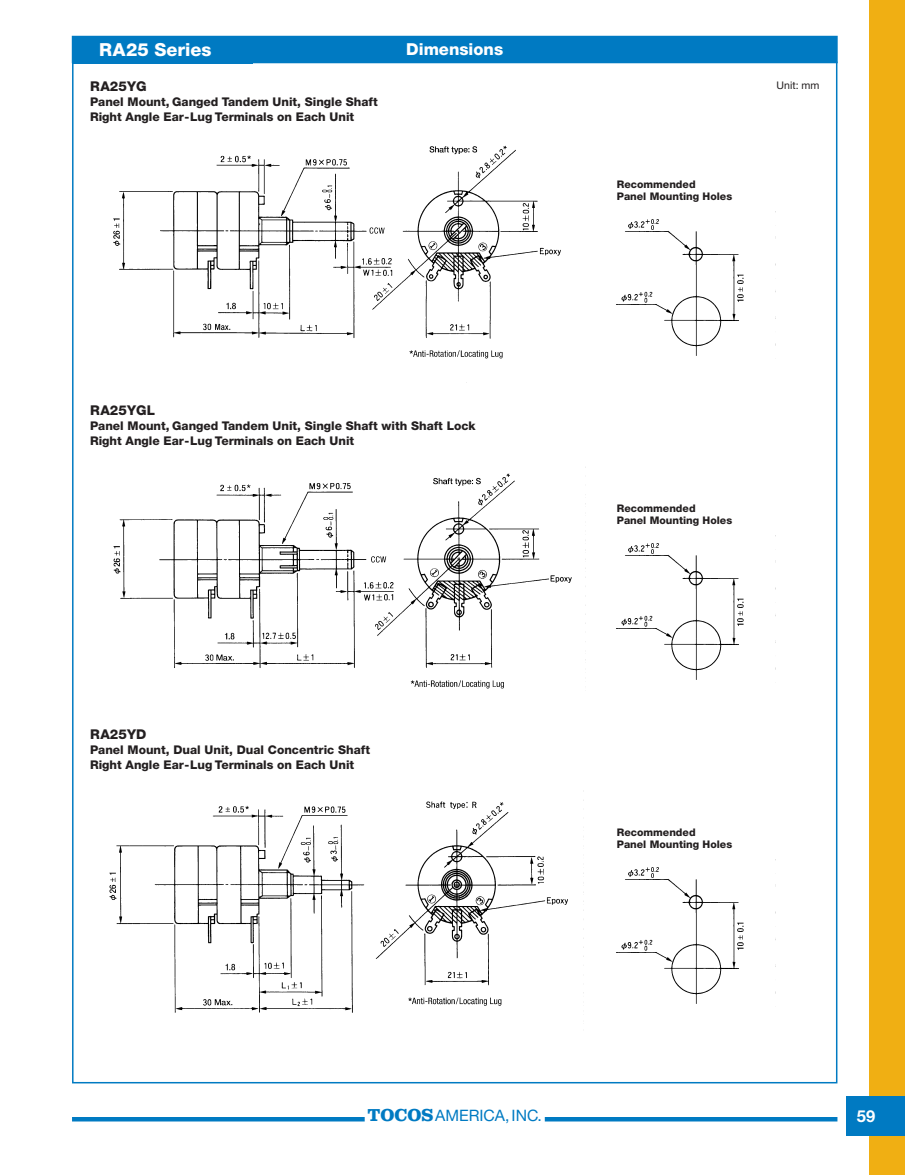
<style>
.page{position:relative;width:905px;height:1175px;background:#fff}
.page>*{position:absolute;margin:0;border:0;box-sizing:border-box;transform-origin:0 0}
.t1{font:800 18px "Helvetica Neue";color:#fff}
.t2{font:800 16.5px "Helvetica Neue";color:#fff}
.t3{font:700 16.5px "Helvetica Neue";color:#fff}
.t4{font:15.75px "Helvetica Neue";color:#007ac2}
.t5{font:800 13.5px "Helvetica Neue";color:#231f20}
.t6{font:800 12px/15px "Helvetica Neue";color:#231f20}
.t7{font:800 10.5px/12px "Helvetica Neue";color:#231f20}
.t8{font:10.5px "Helvetica Neue";color:#231f20}
.s1{font-family:"Clarendon";font-weight:700;font-size:18px}
</style>
<div class="page">
<hr style="left:72px;top:1117px;width:292px;height:4px;background:#007ac2">
<hr style="left:544px;top:1117px;width:293px;height:4px;background:#007ac2">
<div style="left:868px;top:0;width:36px;height:1174px;background:#f0af13"></div>
<div style="left:846px;top:1096px;width:58px;height:40px;background:#007ac2"></div>
<div style="left:72px;top:36px;width:765px;height:27px;background:#007ac2"></div>
<img style="left:113px;top:145px;width:448px;height:214px">
<img style="left:113px;top:473px;width:459px;height:216px">
<img style="left:109px;top:801px;width:459px;height:212px">
<img style="left:616px;top:219px;width:128px;height:137px">
<img style="left:616px;top:543px;width:128px;height:137px">
<img style="left:616px;top:867px;width:128px;height:137px">
<h1 class="t1" style="left:99px;top:43px;width:114px">RA25 Series</h1>
<h2 class="t2" style="left:406px;top:43px;width:98px">Dimensions</h2>
<p class="t5" style="left:90px;top:81px;width:58px">RA25YG</p>
<p class="t6" style="left:90px;top:95px;width:289px">Panel Mount, Ganged Tandem Unit, Single Shaft<br>Right Angle Ear-Lug Terminals on Each Unit</p>
<p class="t5" style="left:90px;top:405px;width:67px">RA25YGL</p>
<p class="t6" style="left:90px;top:419px;width:387px">Panel Mount, Ganged Tandem Unit, Single Shaft with Shaft Lock<br>Right Angle Ear-Lug Terminals on Each Unit</p>
<p class="t5" style="left:90px;top:729px;width:58px">RA25YD</p>
<p class="t6" style="left:90px;top:743px;width:281px">Panel Mount, Dual Unit, Dual Concentric Shaft<br>Right Angle Ear-Lug Terminals on Each Unit</p>
<p class="t7" style="left:616px;top:179px;width:117px">Recommended<br>Panel Mounting Holes</p>
<p class="t8" style="left:776px;top:81px;width:44px">Unit: mm</p>
<p class="t7" style="left:616px;top:503px;width:117px">Recommended<br>Panel Mounting Holes</p>
<p class="t7" style="left:616px;top:827px;width:117px">Recommended<br>Panel Mounting Holes</p>
<h3 class="t4" style="left:367px;top:1109px;width:176px"><span class="s1">TOCOS</span>AMERICA,INC.</h3>
<h2 class="t3" style="left:856px;top:1110px;width:20px">59</h2>
</div>
